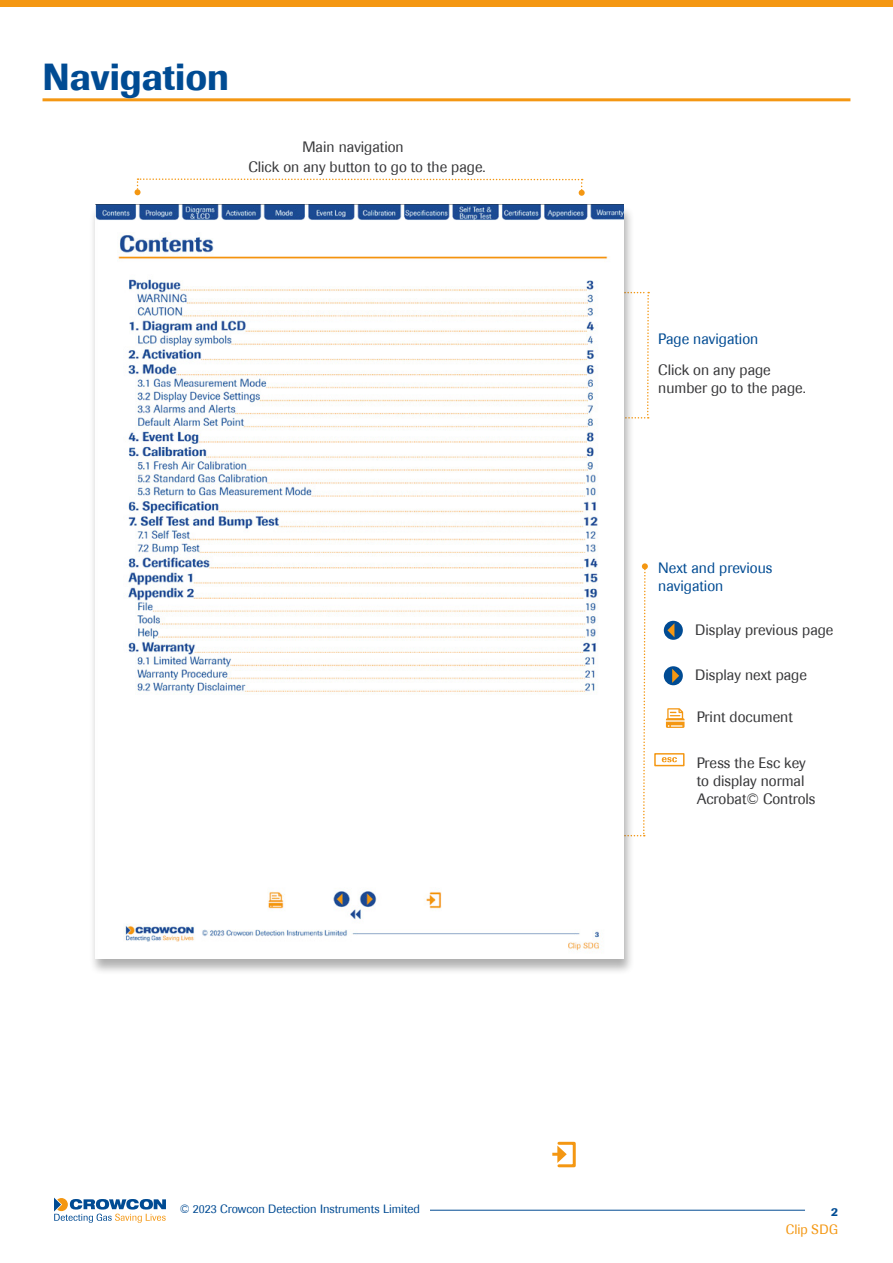
<style>
.page{position:relative;width:893px;height:1263px;background:#fff}
.page>*{position:absolute;margin:0;border:0;box-sizing:border-box;transform-origin:0 0}
.t1{font:500 37.5px "Imago";color:#004b93}
.t2{font:15px/18px "Imago";color:#373739}
.t3{font:15px/18px "Imago";color:#004b93}
.t4{font:13.5px "Imago";color:#f49712}
.t5{font:12px "Imago";color:#004b93}
.t6{font:500 12px "Imago";color:#004b93}
</style>
<div class="page">
<hr style="left:43px;top:98px;width:807px;height:3px;background:#f49712">
<svg style="left:135px;top:178px;width:450px;height:18px"></svg>
<svg style="left:634px;top:291px;width:15px;height:128px"></svg>
<svg style="left:634px;top:563px;width:14px;height:274px"></svg>
<svg style="left:664px;top:621px;width:19px;height:19px"></svg>
<svg style="left:667px;top:623px;width:7px;height:14px"></svg>
<div style="left:664px;top:666px;width:19px;height:19px;background:#004b93;border-radius:50%"></div>
<svg style="left:672px;top:669px;width:7px;height:14px"></svg>
<svg style="left:666px;top:708px;width:18px;height:20px"></svg>
<div style="left:654px;top:753px;width:30px;height:13px;border:1px solid #f49712"></div>
<svg style="left:662px;top:757px;width:15px;height:5px"></svg>
<hr style="left:430px;top:1210px;width:375px;height:1px;background:#004b93">
<div style="left:557px;top:1142px;width:19px;height:25px;border:3px solid #f49712"></div>
<svg style="left:552px;top:1145px;width:15px;height:18px"></svg>
<svg style="left:54px;top:1197px;width:112px;height:26px"></svg>
<div style="left:0;top:0;width:893px;height:7px;background:#f49712"></div>
<div style="left:89px;top:204px;width:545px;height:771px;background:#000;opacity:.31"></div>
<img style="left:95px;top:204px;width:528px;height:755px">
<h1 class="t1" style="left:43px;top:54px;width:188px">Navigation</h1>
<p class="t2" style="left:302px;top:138px;width:103px">Main navigation</p>
<p class="t2" style="left:248px;top:158px;width:239px">Click on any button to go to the page.</p>
<p class="t3" style="left:658px;top:330px;width:102px">Page navigation</p>
<p class="t2" style="left:658px;top:361px;width:149px">Click on any page number go to the page.</p>
<p class="t3" style="left:658px;top:558px;width:116px">Next and previous navigation</p>
<p class="t2" style="left:695px;top:621px;width:140px">Display previous page</p>
<p class="t2" style="left:695px;top:666px;width:113px">Display next page</p>
<p class="t2" style="left:697px;top:708px;width:97px">Print document</p>
<p class="t2" style="left:697px;top:754px;width:120px">Press the Esc key to display normal<br>Acrobat© Controls</p>
<p class="t5" style="left:180px;top:1202px;width:242px">© 2023 Crowcon Detection Instruments Limited</p>
<p class="t6" style="left:831px;top:1204px;width:8px">2</p>
<p class="t4" style="left:786px;top:1222px;width:54px">Clip SDG</p>
</div>
